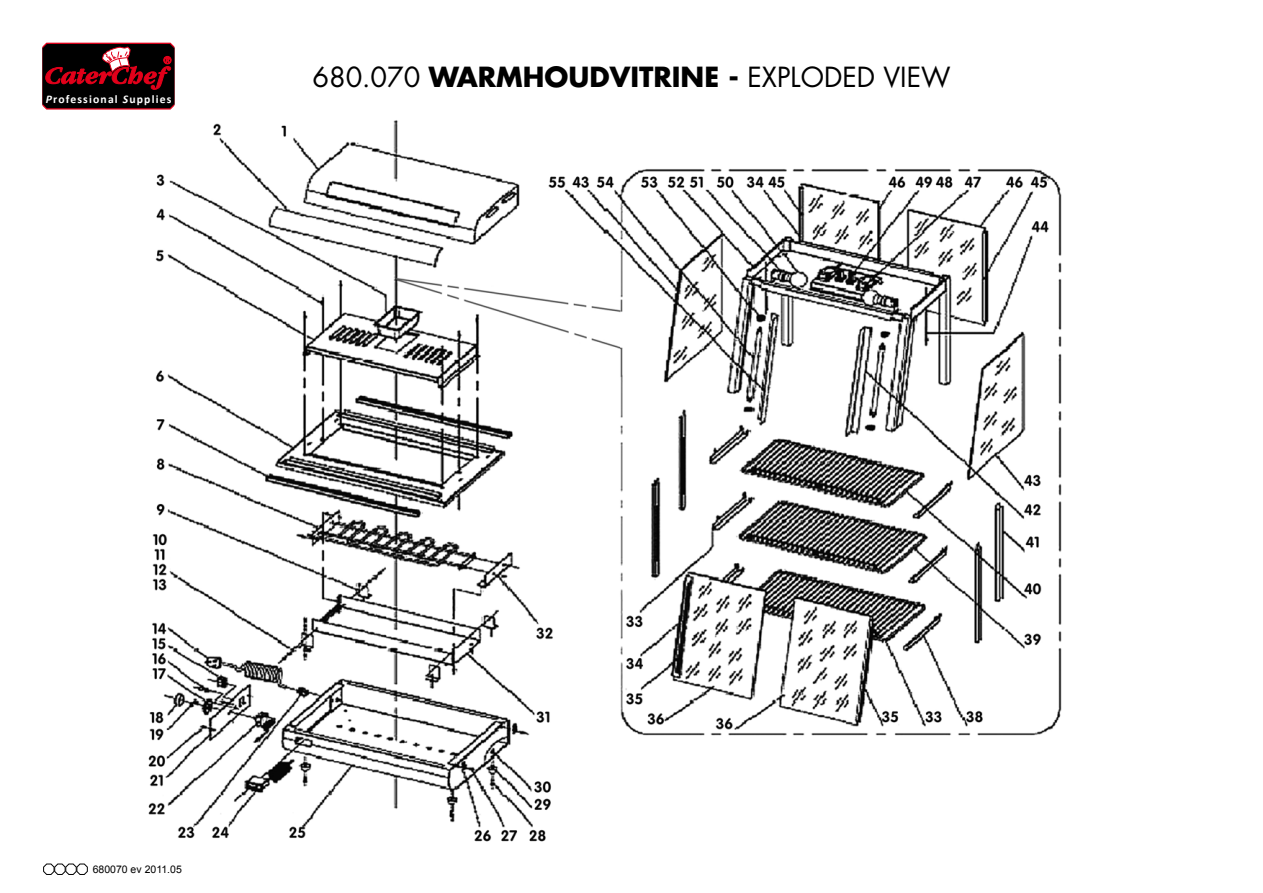
<style>
.page{position:relative;width:1263px;height:893px;background:#fff}
.page>*{position:absolute;margin:0;border:0;box-sizing:border-box;transform-origin:0 0}
.t1{font:27px "Futura LT";color:#000}
.t2{font:700 11.7px "Calibri";letter-spacing:.1em;color:#fff}
.t3{font:10.5px "Arial";color:#000}
.s1{font-style:italic}
.s2{font-weight:700}
</style>
<div class="page">
<svg style="left:42px;top:43px;width:133px;height:67px;background:#350c11"></svg>
<svg style="left:43px;top:864px;width:45px;height:11px"></svg>
<img style="left:148px;top:120px;width:914px;height:722px">
<p class="t2" style="left:46px;top:92px;width:127px"><span class="s1">P</span>rofessional <span class="s1">S</span>upplies</p>
<p class="t1" style="left:312px;top:60px;width:640px">680.070 <span class="s2">WARMHOUDVITRINE -</span> EXPLODED VIEW</p>
<p class="t3" style="left:93px;top:862px;width:91px">680070 ev 2011.05</p>
</div>
